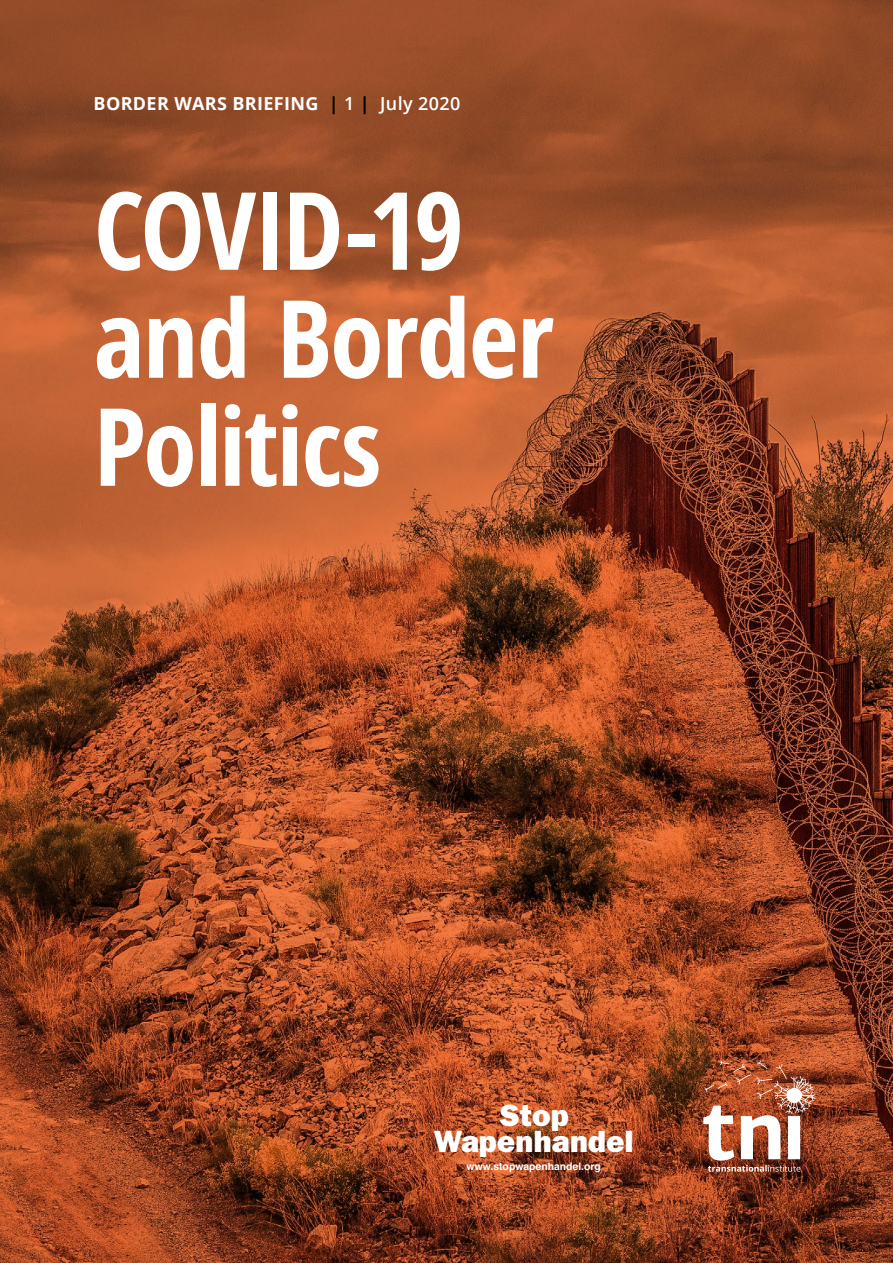
<style>
.page{position:relative;width:893px;height:1263px;background:#fff}
.page>*{position:absolute;margin:0;border:0;box-sizing:border-box;transform-origin:0 0}
.t1{font:700 condensed 108px/108px "Open Sans";letter-spacing:-.015em;color:#fff}
.t2{font:30.9px/26.4px "ITC Franklin Gothic Std Hvy";color:#fff;text-align:center}
.t3{font:700 18px "Open Sans";letter-spacing:.02em;color:#fff}
.t4{font:700 10.35px "Helvetica";color:#fff}
.s1{color:#000}
.s2{font-weight:600}
</style>
<div class="page">
<img style="left:0;top:0;width:893px;height:1263px">
<img style="left:703px;top:1060px;width:113px;height:112px">
<p class="t3" style="left:94px;top:91px;width:368px">BORDER WARS BRIEFING <span class="s1">|</span> <span class="s2">1</span> <span class="s1">|</span> <span class="s2">July 2020</span></p>
<h1 class="t1" style="left:94px;top:174px;width:461px">COVID-19 and Border<br>Politics</h1>
<h2 class="t2" style="left:434px;top:1102px;width:202px">Stop<br>Wapenhandel</h2>
<p class="t4" style="left:467px;top:1158px;width:136px">www.stopwapenhandel.org</p>
</div>
